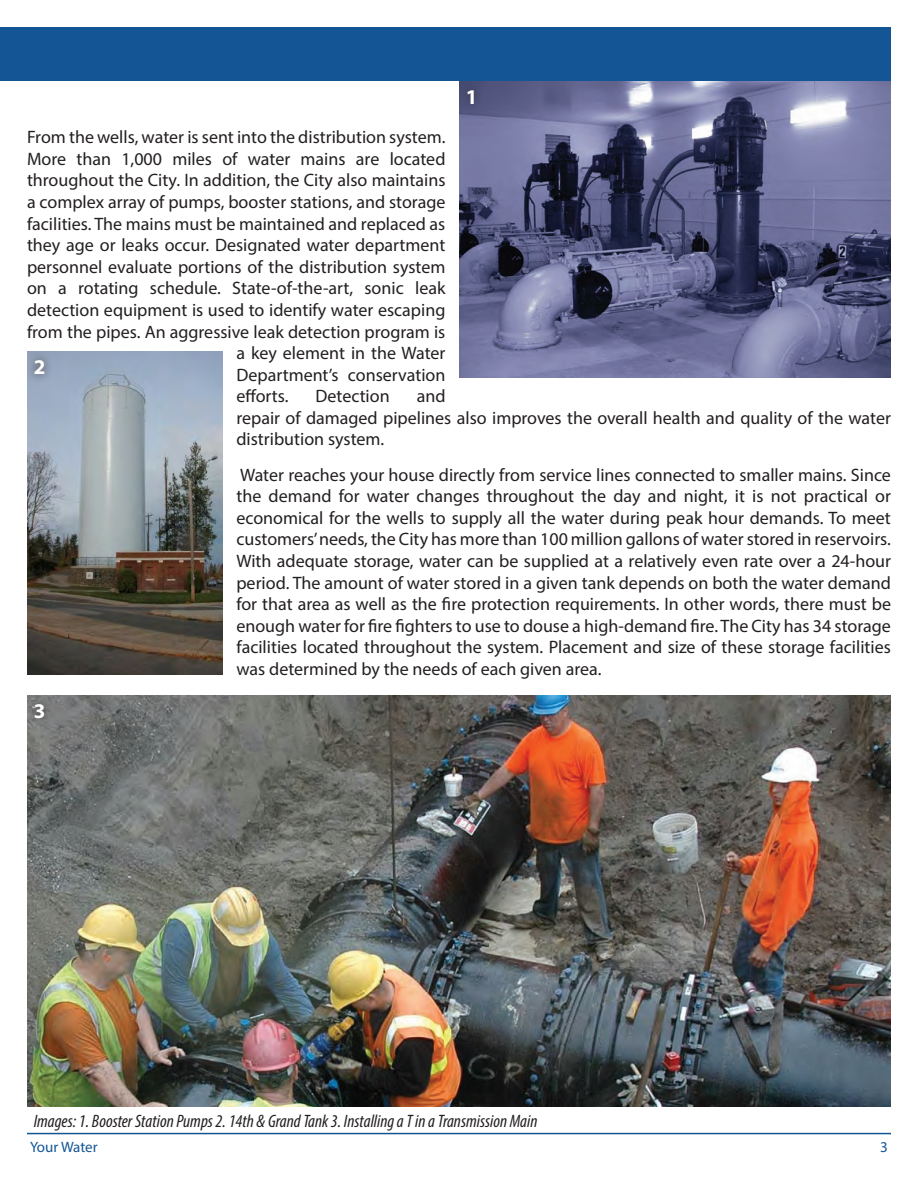
<style>
.page{position:relative;width:918px;height:1188px;background:#fff}
.page>*{position:absolute;margin:0;border:0;box-sizing:border-box;transform-origin:0 0}
.t1{font:700 21px "Myriad Pro";color:#fff}
.t2{font:18px/21.6px "Myriad Pro";color:#231f20}
.t3{font:italic condensed 18px "Myriad Pro";color:#231f20}
.t4{font:15px "Myriad Pro";letter-spacing:-.005em;color:#145596}
</style>
<div class="page">
<hr style="left:27px;top:1133px;width:864px;height:1px;background:#145596">
<img style="left:459px;top:81px;width:432px;height:297px">
<img style="left:27px;top:351px;width:196px;height:324px">
<div style="left:0;top:27px;width:891px;height:54px;background:#145596"></div>
<div style="left:26px;top:350px;width:27px;height:33px;background:#231f20;opacity:.75"></div>
<div style="left:459px;top:80px;width:25px;height:33px;background:#4b4e74"></div>
<img style="left:27px;top:695px;width:864px;height:412px">
<div style="left:26px;top:695px;width:27px;height:32px;background:#231f20;opacity:.75"></div>
<p class="t1" style="left:466px;top:83px;width:13px">1</p>
<p class="t2" style="left:27px;top:126px;width:420px">From the wells, water is sent into the distribution system.</p>
<p class="t2" style="left:27px;top:148px;width:420px">More than 1,000 miles of water mains are located</p>
<p class="t2" style="left:27px;top:169px;width:420px">throughout the City. In addition, the City also maintains</p>
<p class="t2" style="left:27px;top:191px;width:420px">a complex array of pumps, booster stations, and storage</p>
<p class="t2" style="left:27px;top:212px;width:420px">facilities. The mains must be maintained and replaced as</p>
<p class="t2" style="left:27px;top:234px;width:420px">they age or leaks occur. Designated water department</p>
<p class="t2" style="left:27px;top:256px;width:420px">personnel evaluate portions of the distribution system</p>
<p class="t2" style="left:27px;top:277px;width:420px">on a rotating schedule. State-of-the-art, sonic leak</p>
<p class="t2" style="left:27px;top:299px;width:420px">detection equipment is used to identify water escaping</p>
<p class="t2" style="left:27px;top:320px;width:420px">from the pipes. An aggressive leak detection program is</p>
<p class="t2" style="left:236px;top:342px;width:211px">a key element in the Water</p>
<p class="t2" style="left:236px;top:364px;width:211px">Department’s conservation</p>
<p class="t2" style="left:236px;top:385px;width:54px">efforts.</p>
<p class="t2" style="left:315px;top:385px;width:76px">Detection</p>
<p class="t1" style="left:34px;top:353px;width:13px">2</p>
<p class="t2" style="left:236px;top:385px;width:656px;text-indent:180px">and<br>repair of damaged pipelines also improves the overall health and quality of the water distribution system.</p>
<p class="t2" style="left:236px;top:463px;width:656px;text-align:justify">Water reaches your house directly from service lines connected to smaller mains. Since the demand for water changes throughout the day and night, it is not practical or economical for the wells to supply all the water during peak hour demands. To meet customers’ needs, the City has more than 100 million gallons of water stored in reservoirs.<br>With adequate storage, water can be supplied at a relatively even rate over a 24-hour period. The amount of water stored in a given tank depends on both the water demand for that area as well as the fire protection requirements. In other words, there must be enough water for fire fighters to use to douse a high-demand fire. The City has 34 storage facilities located throughout the system. Placement and size of these storage facilities was determined by the needs of each given area.</p>
<p class="t1" style="left:34px;top:697px;width:13px">3</p>
<p class="t3" style="left:34px;top:1110px;width:505px">Images: 1. Booster Station Pumps 2. 14th &amp; Grand Tank 3. Installing a T in a Transmission Main</p>
<p class="t4" style="left:30px;top:1138px;width:69px">Your Water</p>
<p class="t4" style="left:880px;top:1138px;width:9px">3</p>
</div>
